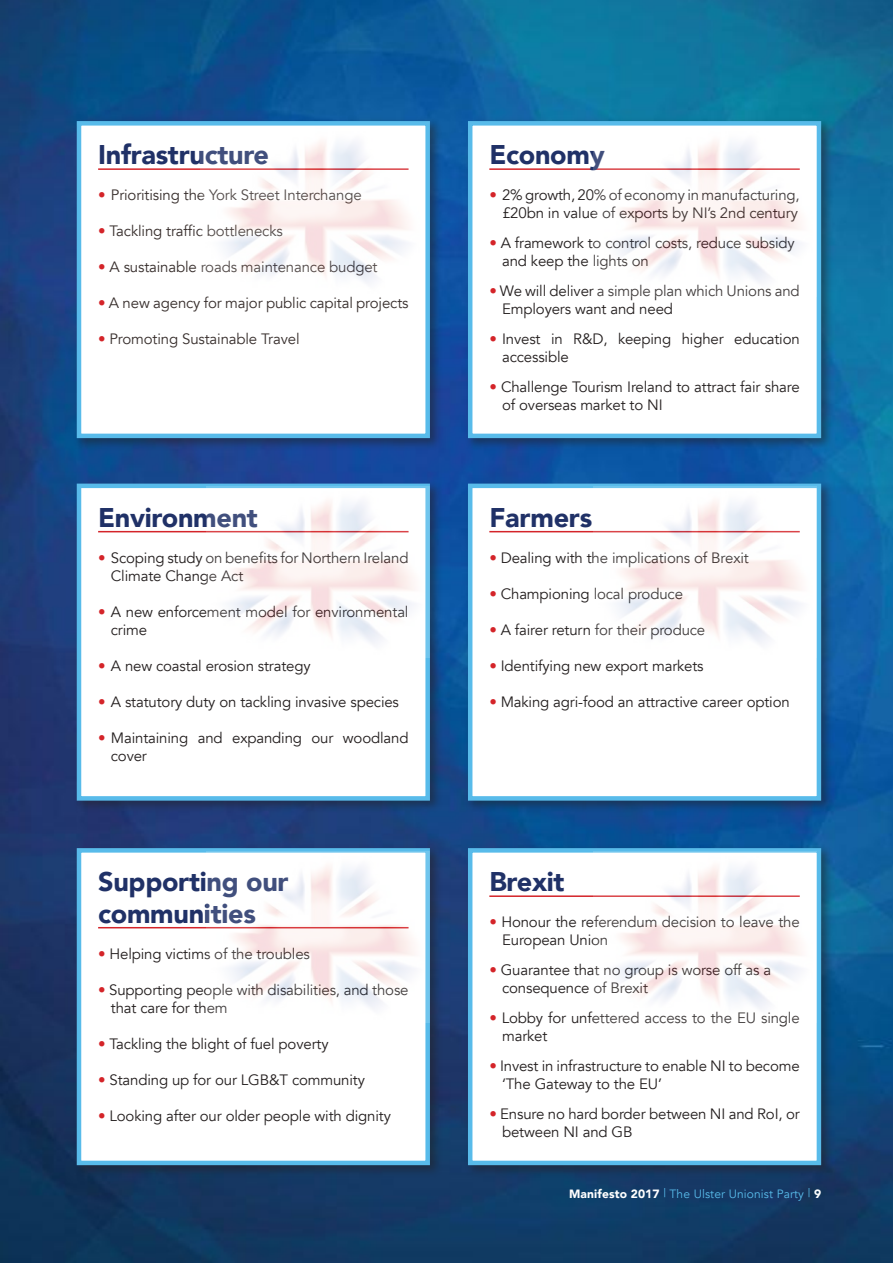
<style>
.page{position:relative;width:893px;height:1263px;background:#fff}
.page>*{position:absolute;margin:0;border:0;box-sizing:border-box;transform-origin:0 0}
._5_Points_Header{font:900 27px/31.5px "Avenir";letter-spacing:-.01em;color:#203167}
.Body_Text_Style{font:15px/18px "Avenir";letter-spacing:-.01em;color:#241f1f}
.Body_Text_Style-2{font:15px "Avenir";letter-spacing:-.01em;color:#382f2d}
.t1{font:12px "Avenir";letter-spacing:.01em;color:#58bbea}
.s1{color:#d42429}
.s2{font-weight:900;color:#fff}
</style>
<div class="page">
<img style="left:0;top:0;width:893px;height:1263px">
<img style="left:0;top:0;width:1px;height:1174px">
<div style="left:73px;top:117px;width:369px;height:333px;background:#241f1f;opacity:.5"></div>
<div style="left:77px;top:121px;width:353px;height:317px;background:#fff;border:4px solid #58bbea"></div>
<hr style="left:98px;top:168px;width:311px;height:2px;background:#d42429">
<img style="left:201px;top:141px;width:208px;height:142px">
<div style="left:464px;top:117px;width:370px;height:333px;background:#241f1f;opacity:.5"></div>
<div style="left:468px;top:121px;width:353px;height:317px;background:#fff;border:4px solid #58bbea"></div>
<hr style="left:489px;top:168px;width:311px;height:2px;background:#d42429">
<img style="left:593px;top:141px;width:208px;height:142px">
<div style="left:464px;top:480px;width:370px;height:333px;background:#241f1f;opacity:.5"></div>
<div style="left:468px;top:484px;width:353px;height:317px;background:#fff;border:4px solid #58bbea"></div>
<hr style="left:489px;top:531px;width:311px;height:1px;background:#d42429">
<img style="left:593px;top:487px;width:223px;height:157px">
<div style="left:464px;top:844px;width:370px;height:333px;background:#241f1f;opacity:.5"></div>
<div style="left:468px;top:848px;width:353px;height:317px;background:#fff;border:4px solid #58bbea"></div>
<hr style="left:489px;top:895px;width:311px;height:2px;background:#d42429">
<img style="left:593px;top:851px;width:223px;height:158px">
<div style="left:73px;top:480px;width:369px;height:333px;background:#241f1f;opacity:.5"></div>
<div style="left:77px;top:484px;width:353px;height:317px;background:#fff;border:4px solid #58bbea"></div>
<hr style="left:98px;top:531px;width:311px;height:1px;background:#d42429">
<img style="left:207px;top:487px;width:223px;height:170px">
<div style="left:73px;top:844px;width:369px;height:333px;background:#241f1f;opacity:.5"></div>
<div style="left:77px;top:848px;width:353px;height:317px;background:#fff;border:4px solid #58bbea"></div>
<hr style="left:98px;top:927px;width:311px;height:1px;background:#d42429">
<img style="left:207px;top:851px;width:223px;height:171px">
<p class="_5_Points_Header" style="left:98px;top:138px;width:172px">Infrastructure</p>
<p class="Body_Text_Style-2" style="left:98px;top:186px;width:265px"><span class="s1">•</span> Prioritising the York Street Interchange</p>
<p class="Body_Text_Style-2" style="left:98px;top:222px;width:186px"><span class="s1">•</span> Tackling traffic bottlenecks</p>
<p class="Body_Text_Style-2" style="left:98px;top:258px;width:281px"><span class="s1">•</span> A sustainable roads maintenance budget</p>
<p class="Body_Text_Style-2" style="left:98px;top:294px;width:312px"><span class="s1">•</span> A new agency for major public capital projects</p>
<p class="Body_Text_Style-2" style="left:98px;top:330px;width:203px"><span class="s1">•</span> Promoting Sustainable Travel</p>
<p class="_5_Points_Header" style="left:98px;top:501px;width:161px">Environment</p>
<p class="Body_Text_Style" style="left:111px;top:549px;width:299px;text-indent:-13px"><span class="s1">•</span> Scoping study on benefits for Northern Ireland<br>Climate Change Act</p>
<p class="Body_Text_Style" style="left:111px;top:603px;width:299px;text-indent:-13px"><span class="s1">•</span> A new enforcement model for environmental crime</p>
<p class="Body_Text_Style" style="left:98px;top:657px;width:214px"><span class="s1">•</span> A new coastal erosion strategy</p>
<p class="Body_Text_Style" style="left:98px;top:693px;width:302px"><span class="s1">•</span> A statutory duty on tackling invasive species</p>
<p class="Body_Text_Style" style="left:111px;top:729px;width:299px;text-indent:-13px"><span class="s1">•</span> Maintaining and expanding our woodland cover</p>
<p class="_5_Points_Header" style="left:98px;top:865px;width:192px">Supporting our communities</p>
<p class="Body_Text_Style" style="left:98px;top:945px;width:213px"><span class="s1">•</span> Helping victims of the troubles</p>
<p class="Body_Text_Style" style="left:111px;top:981px;width:299px;text-indent:-13px"><span class="s1">•</span> Supporting people with disabilities, and those that care for them</p>
<p class="Body_Text_Style" style="left:98px;top:1035px;width:232px"><span class="s1">•</span> Tackling the blight of fuel poverty</p>
<p class="Body_Text_Style" style="left:98px;top:1071px;width:268px"><span class="s1">•</span> Standing up for our LGB&amp;T community</p>
<p class="Body_Text_Style" style="left:98px;top:1107px;width:294px"><span class="s1">•</span> Looking after our older people with dignity</p>
<p class="_5_Points_Header" style="left:489px;top:138px;width:117px">Economy</p>
<p class="Body_Text_Style" style="left:489px;top:186px;width:312px;text-align:right"><span class="s1">•</span> 2% growth, 20% of economy in manufacturing, £20bn in value of exports by NI’s 2nd century</p>
<p class="Body_Text_Style" style="left:502px;top:234px;width:294px;text-indent:-13px"><span class="s1">•</span> A framework to control costs, reduce subsidy and keep the lights on</p>
<p class="Body_Text_Style" style="left:502px;top:282px;width:299px;text-indent:-13px"><span class="s1">•</span> We will deliver a simple plan which Unions and<br>Employers want and need</p>
<p class="Body_Text_Style" style="left:502px;top:330px;width:299px;text-indent:-13px"><span class="s1">•</span> Invest in R&amp;D, keeping higher education accessible</p>
<p class="Body_Text_Style" style="left:502px;top:378px;width:299px;text-indent:-13px"><span class="s1">•</span> Challenge Tourism Ireland to attract fair share of overseas market to NI</p>
<p class="_5_Points_Header" style="left:489px;top:501px;width:104px">Farmers</p>
<p class="Body_Text_Style" style="left:489px;top:549px;width:261px"><span class="s1">•</span> Dealing with the implications of Brexit</p>
<p class="Body_Text_Style" style="left:489px;top:585px;width:195px"><span class="s1">•</span> Championing local produce</p>
<p class="Body_Text_Style" style="left:489px;top:621px;width:217px"><span class="s1">•</span> A fairer return for their produce</p>
<p class="Body_Text_Style" style="left:489px;top:657px;width:216px"><span class="s1">•</span> Identifying new export markets</p>
<p class="Body_Text_Style" style="left:489px;top:693px;width:302px"><span class="s1">•</span> Making agri-food an attractive career option</p>
<p class="_5_Points_Header" style="left:489px;top:865px;width:77px">Brexit</p>
<p class="Body_Text_Style" style="left:502px;top:913px;width:299px;text-indent:-13px"><span class="s1">•</span> Honour the referendum decision to leave the<br>European Union</p>
<p class="Body_Text_Style" style="left:502px;top:961px;width:271px;text-indent:-13px"><span class="s1">•</span> Guarantee that no group is worse off as a consequence of Brexit</p>
<p class="Body_Text_Style" style="left:502px;top:1009px;width:299px;text-indent:-13px"><span class="s1">•</span> Lobby for unfettered access to the EU single market</p>
<p class="Body_Text_Style" style="left:502px;top:1057px;width:299px;text-indent:-13px"><span class="s1">•</span> Invest in infrastructure to enable NI to become ‘The Gateway to the EU’</p>
<p class="Body_Text_Style" style="left:502px;top:1105px;width:299px;text-indent:-13px"><span class="s1">•</span> Ensure no hard border between NI and RoI, or between NI and GB</p>
<p class="t1" style="left:569px;top:1187px;width:253px"><span class="s2">Manifesto 2017</span> | The Ulster Unionist Party | <span class="s2">9</span></p>
</div>
